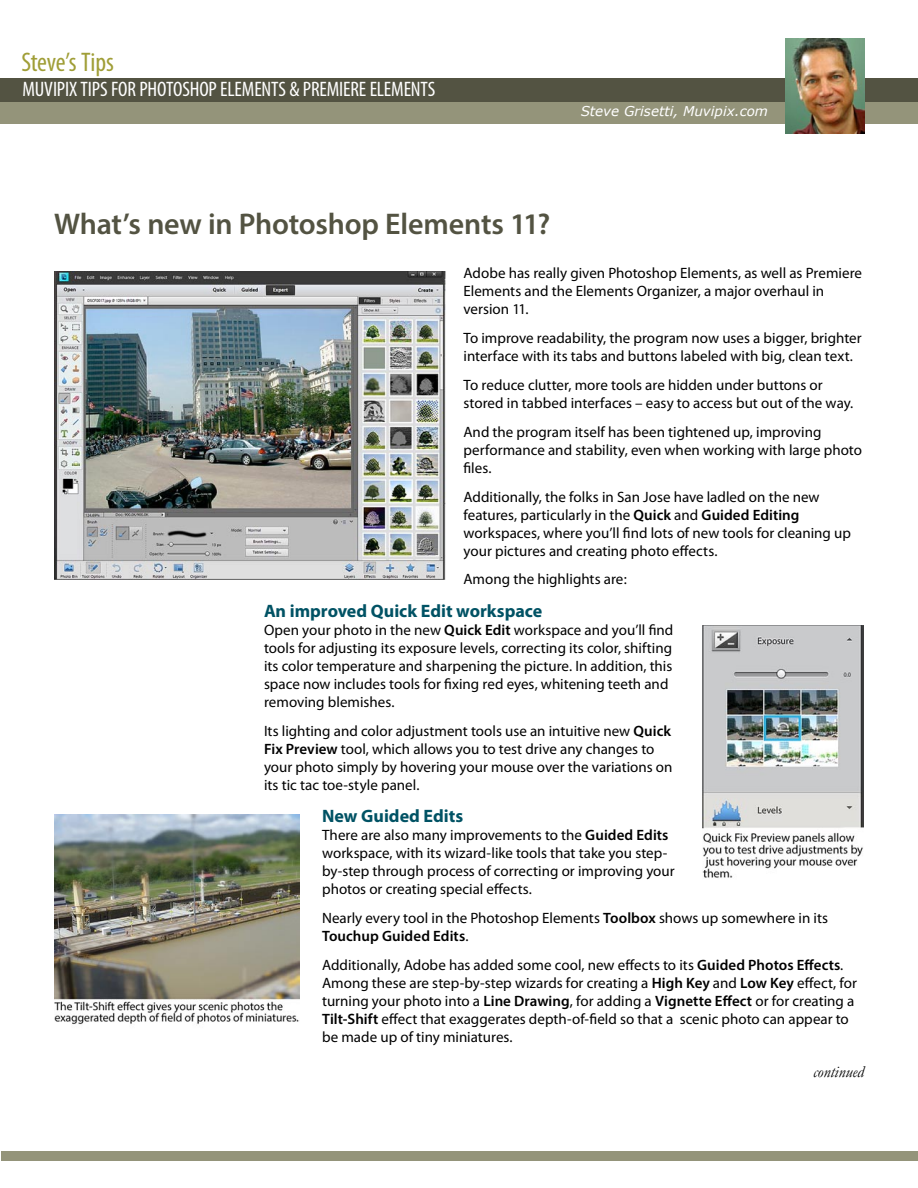
<style>
.page{position:relative;width:918px;height:1188px;background:#fff}
.page>*{position:absolute;margin:0;border:0;box-sizing:border-box;transform-origin:0 0}
.Headline{font:600 30px "Myriad Pro";letter-spacing:-.005em;color:#535342}
.t1{font:condensed 27px "Myriad Pro";letter-spacing:-.01em;color:#a09e37}
.t2{font:condensed 21px "Myriad Pro";letter-spacing:-.005em;color:#fff}
.sub-subhead{font:700 18px "Myriad Pro";color:#005264}
.t3{font:italic 16.5px "Garamond";color:#000}
.Body_text{font:15px/18px "Myriad Pro";color:#000}
.t4{font:italic 13.5px "Verdana";color:#fff}
.s1{font-weight:600}
</style>
<div class="page">
<div style="left:0;top:101px;width:918px;height:23px;background:#94947a"></div>
<div style="left:0;top:78px;width:918px;height:23px;background:#535342"></div>
<div style="left:1px;top:1151px;width:917px;height:10px;background:#94947a"></div>
<img style="left:786px;top:39px;width:78px;height:95px">
<img style="left:54px;top:271px;width:392px;height:308px">
<img style="left:702px;top:626px;width:162px;height:252px">
<img style="left:54px;top:814px;width:246px;height:211px">
<p class="t1" style="left:22px;top:46px;width:94px">Steve’s Tips</p>
<p class="t2" style="left:22px;top:76px;width:414px">MUVIPIX TIPS FOR PHOTOSHOP ELEMENTS &amp; PREMIERE ELEMENTS</p>
<p class="t4" style="left:581px;top:102px;width:189px">Steve Grisetti, Muvipix.com</p>
<p class="Headline" style="left:54px;top:205px;width:498px">What’s new in Photoshop Elements 11?</p>
<p class="Body_text" style="left:464px;top:264px;width:400px">Adobe has really given Photoshop Elements, as well as Premiere<br>Elements and the Elements Organizer, a major overhaul in version 11.</p>
<p class="Body_text" style="left:464px;top:329px;width:400px">To improve readability, the program now uses a bigger, brighter interface with its tabs and buttons labeled with big, clean text.</p>
<p class="Body_text" style="left:464px;top:376px;width:391px">To reduce clutter, more tools are hidden under buttons or stored in tabbed interfaces – easy to access but out of the way.</p>
<p class="Body_text" style="left:464px;top:423px;width:400px">And the program itself has been tightened up, improving performance and stability, even when working with large photo files.</p>
<p class="Body_text" style="left:464px;top:487px;width:389px">Additionally, the folks in San Jose have ladled on the new features, particularly in the <span class="s1">Quick</span> and <span class="s1">Guided Editing </span>workspaces, where you’ll find lots of new tools for cleaning up your pictures and creating photo effects.</p>
<p class="Body_text" style="left:464px;top:570px;width:165px">Among the highlights are:</p>
<p class="sub-subhead" style="left:264px;top:599px;width:280px">An improved Quick Edit workspace</p>
<p class="Body_text" style="left:264px;top:621px;width:411px">Open your photo in the new <span class="s1">Quick Edit</span> workspace and you’ll find tools for adjusting its exposure levels, correcting its color, shifting its color temperature and sharpening the picture. In addition, this space now includes tools for fixing red eyes, whitening teeth and removing blemishes.</p>
<p class="Body_text" style="left:264px;top:721px;width:410px">Its lighting and color adjustment tools use an intuitive new <span class="s1">Quick Fix Preview</span> tool, which allows you to test drive any changes to your photo simply by hovering your mouse over the variations on its tic tac toe-style panel.</p>
<p class="sub-subhead" style="left:322px;top:804px;width:143px">New Guided Edits</p>
<p class="Body_text" style="left:322px;top:826px;width:354px">There are also many improvements to the <span class="s1">Guided Edits </span>workspace, with its wizard-like tools that take you step&shy;by-step through process of correcting or improving your photos or creating special effects.</p>
<p class="Body_text" style="left:322px;top:909px;width:508px">Nearly every tool in the Photoshop Elements <span class="s1">Toolbox</span> shows up somewhere in its<br><span class="s1">Touchup Guided Edits</span>.</p>
<p class="Body_text" style="left:322px;top:955px;width:536px">Additionally, Adobe has added some cool, new effects to its <span class="s1">Guided Photos Effects</span>.<br>Among these are step-by-step wizards for creating a <span class="s1">High Key</span> and <span class="s1">Low Key</span> effect, for turning your photo into a <span class="s1">Line Drawing</span>, for adding a <span class="s1">Vignette Effect</span> or for creating a <span class="s1">Tilt-Shift</span> effect that exaggerates depth-of-field so that a scenic photo can appear to be made up of tiny miniatures.</p>
<p class="t3" style="left:813px;top:1061px;width:52px">continued</p>
</div>
